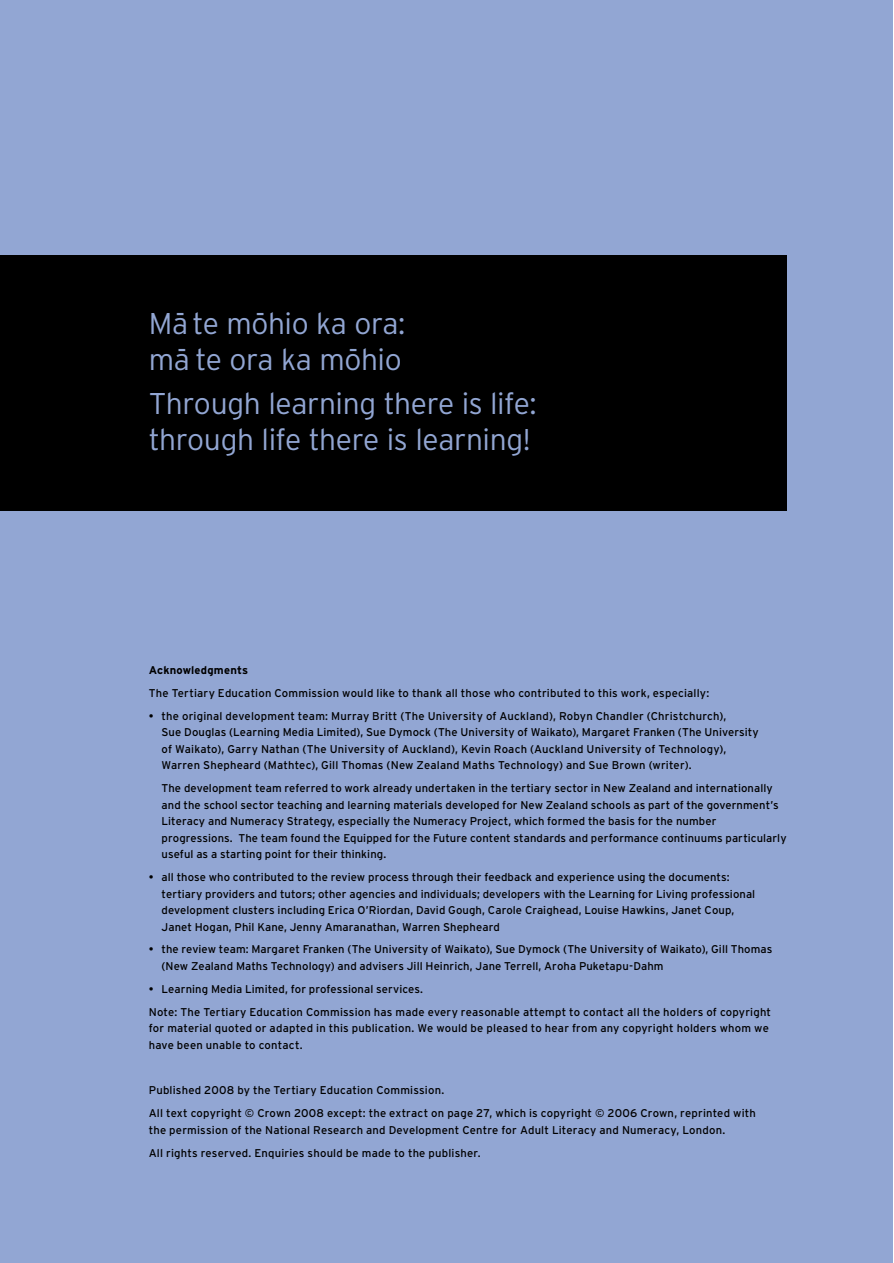
<style>
.page{position:relative;width:894px;height:1263px;background:#fff}
.page>*{position:absolute;margin:0;border:0;box-sizing:border-box;transform-origin:0 0}
.t1{font:300 30px/36px "Interstate";letter-spacing:-.015em;color:#92a6d3}
.t2{font:11.25px/16.5px "Interstate";letter-spacing:.01em;color:#000}
.t3{font:700 11.25px "Interstate";letter-spacing:.015em;color:#000}
</style>
<div class="page">
<div style="left:0;top:0;width:893px;height:1263px;background:#92a6d3"></div>
<div style="left:0;top:255px;width:787px;height:255px;background:#000"></div>
<h1 class="t1" style="left:149px;top:305px;width:258px">Ma- te mo-hio ka ora: ma- te ora ka mo-hio</h1>
<h1 class="t1" style="left:149px;top:385px;width:389px">Through learning there is life: through life there is learning!</h1>
<p class="t3" style="left:149px;top:664px;width:101px">Acknowledgments</p>
<p class="t2" style="left:149px;top:684px;width:562px">The Tertiary Education Commission would like to thank all those who contributed to this work, especially:</p>
<p class="t2" style="left:162px;top:707px;width:599px;text-indent:-13px">• the original development team: Murray Britt (The University of Auckland), Robyn Chandler (Christchurch),<br>Sue Douglas (Learning Media Limited), Sue Dymock (The University of Waikato), Margaret Franken (The University of Waikato), Garry Nathan (The University of Auckland), Kevin Roach (Auckland University of Technology), Warren Shepheard (Mathtec), Gill Thomas (New Zealand Maths Technology) and Sue Brown (writer).</p>
<p class="t2" style="left:162px;top:780px;width:627px">The development team referred to work already undertaken in the tertiary sector in New Zealand and internationally and the school sector teaching and learning materials developed for New Zealand schools as part of the government’s Literacy and Numeracy Strategy, especially the Numeracy Project, which formed the basis for the number progressions. The team found the Equipped for the Future content standards and performance continuums particularly useful as a starting point for their thinking.</p>
<p class="t2" style="left:162px;top:869px;width:595px;text-indent:-13px">• all those who contributed to the review process through their feedback and experience using the documents: tertiary providers and tutors; other agencies and individuals; developers with the Learning for Living professional development clusters including Erica O’Riordan, David Gough, Carole Craighead, Louise Hawkins, Janet Coup, Janet Hogan, Phil Kane, Jenny Amaranathan, Warren Shepheard</p>
<p class="t2" style="left:162px;top:941px;width:612px;text-indent:-13px">• the review team: Margaret Franken (The University of Waikato), Sue Dymock (The University of Waikato), Gill Thomas (New Zealand Maths Technology) and advisers Jill Heinrich, Jane Terrell, Aroha Puketapu-Dahm</p>
<p class="t2" style="left:149px;top:977px;width:624px;line-height:22.8px">• Learning Media Limited, for professional services.<br>Note: The Tertiary Education Commission has made every reasonable attempt to contact all the holders of copyright</p>
<p class="t2" style="left:149px;top:1020px;width:622px">for material quoted or adapted in this publication. We would be pleased to hear from any copyright holders whom we have been unable to contact.</p>
<p class="t2" style="left:149px;top:1079px;width:609px;line-height:23px">Published 2008 by the Tertiary Education Commission.<br>All text copyright © Crown 2008 except: the extract on page 27, which is copyright © 2006 Crown, reprinted with</p>
<p class="t2" style="left:149px;top:1118px;width:578px;line-height:23px">the permission of the National Research and Development Centre for Adult Literacy and Numeracy, London.<br>All rights reserved. Enquiries should be made to the publisher.</p>
</div>
